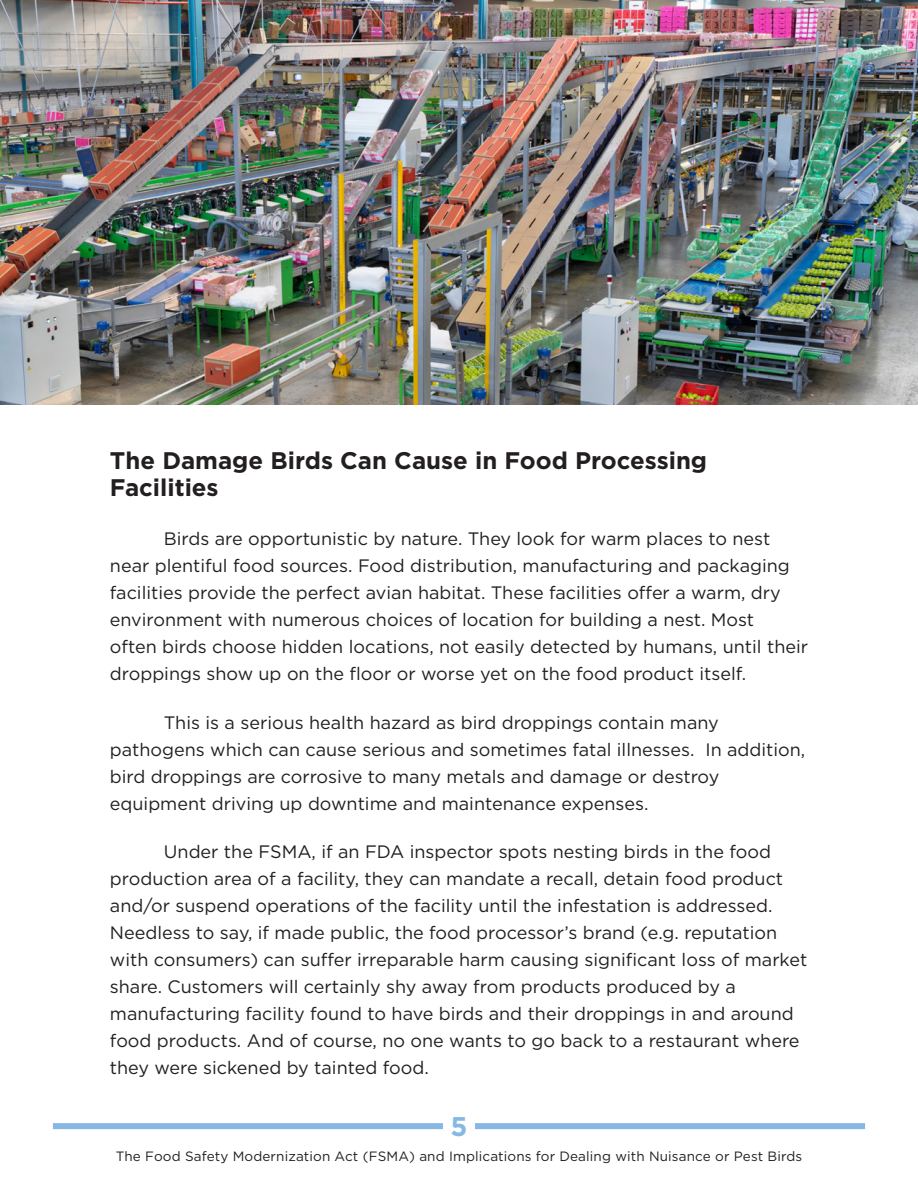
<style>
.page{position:relative;width:918px;height:1188px;background:#fff}
.page>*{position:absolute;margin:0;border:0;box-sizing:border-box;transform-origin:0 0}
.t1{font:700 27px "Gotham";color:#86b8e3}
.t2{font:700 24px/27px "Gotham";color:#231f20}
.t3{font:18px/27px "Gotham";color:#231f20}
.t4{font:13.5px "Gotham";letter-spacing:.01em;color:#231f20}
</style>
<div class="page">
<img style="left:0;top:0;width:918px;height:405px">
<div style="left:53px;top:1123px;width:812px;height:6px;background:#86b8e3"></div>
<div style="left:443px;top:1110px;width:31px;height:33px;background:#fff"></div>
<p class="t2" style="left:110px;top:446px;width:599px">The Damage Birds Can Cause in Food Processing<br>Facilities</p>
<p class="t3" style="left:110px;top:525px;width:700px;text-indent:54px">Birds are opportunistic by nature. They look for warm places to nest near plentiful food sources. Food distribution, manufacturing and packaging facilities provide the perfect avian habitat. These facilities offer a warm, dry environment with numerous choices of location for building a nest. Most<br>often birds choose hidden locations, not easily detected by humans, until their droppings show up on the floor or worse yet on the food product itself.</p>
<p class="t3" style="left:110px;top:708px;width:697px;text-indent:54px">This is a serious health hazard as bird droppings contain many pathogens which can cause serious and sometimes fatal illnesses. In addition, bird droppings are corrosive to many metals and damage or destroy equipment driving up downtime and maintenance expenses.</p>
<p class="t3" style="left:110px;top:838px;width:699px;text-indent:54px">Under the FSMA, if an FDA inspector spots nesting birds in the food production area of a facility, they can mandate a recall, detain food product and/or suspend operations of the facility until the infestation is addressed.<br>Needless to say, if made public, the food processor’s brand (e.g. reputation with consumers) can suffer irreparable harm causing significant loss of market share. Customers will certainly shy away from products produced by a manufacturing facility found to have birds and their droppings in and around food products. And of course, no one wants to go back to a restaurant where they were sickened by tainted food.</p>
<p class="t1" style="left:451px;top:1110px;width:19px">5</p>
<p class="t4" style="left:116px;top:1149px;width:688px">The Food Safety Modernization Act (FSMA) and Implications for Dealing with Nuisance or Pest Birds</p>
</div>
